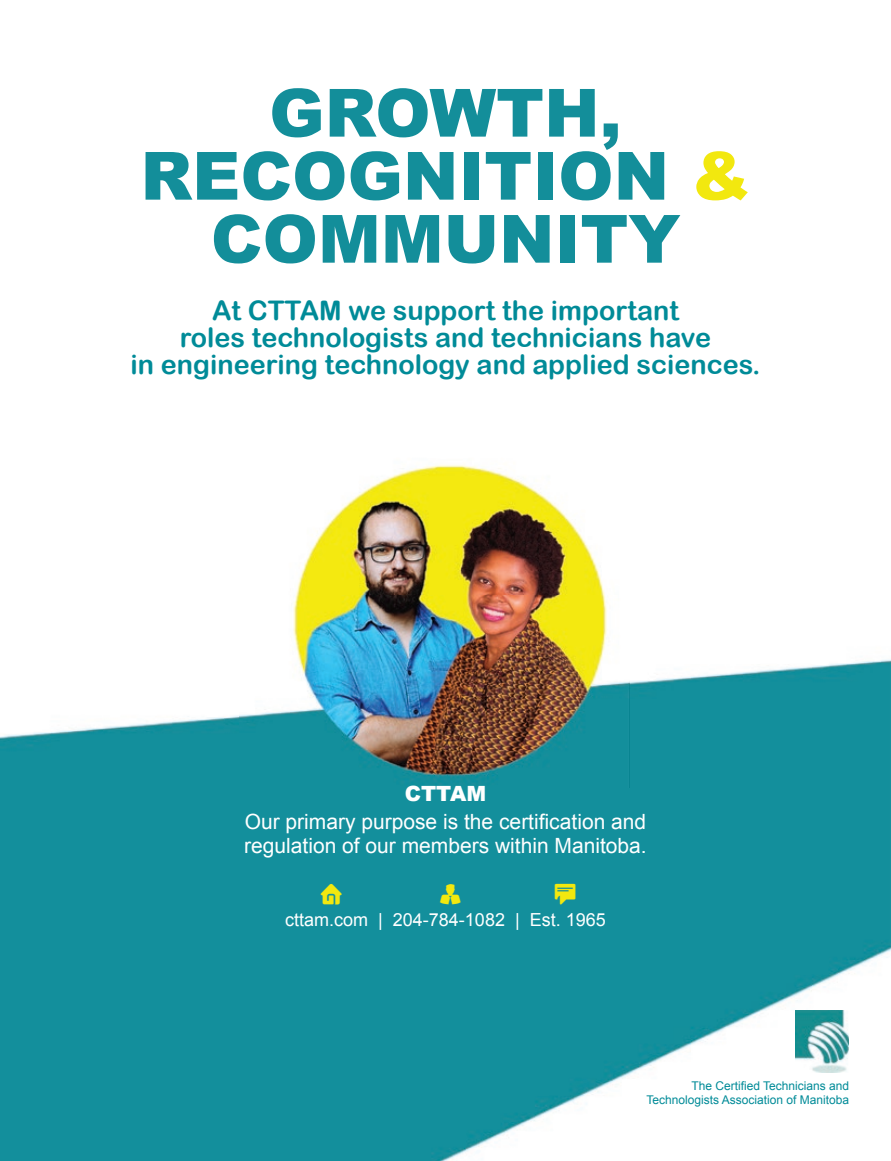
<style>
.page{position:relative;width:891px;height:1161px;background:#fff}
.page>*{position:absolute;margin:0;border:0;box-sizing:border-box;transform-origin:0 0}
.t1{font:900 66.6px/63px "Arial";color:#138e9a;text-align:center}
.t2{font:27px/27px "Arial Rounded MT Bold";color:#008b98;text-align:center}
.t3{font:27px "Breezi Icon Set";color:#f2e80f}
.t4{font:21px/24px "Arial";color:#fff}
.t5{font:900 21px "Arial";color:#fff}
.t6{font:18px "Arial";color:#fff}
.t7{font:12px/13.5px "Arial";color:#008b98;text-align:right}
.s1{color:#f2e80f}
</style>
<div class="page">
<img style="left:0;top:659px;width:891px;height:502px">
<img style="left:239px;top:465px;width:390px;height:323px">
<img style="left:796px;top:1010px;width:53px;height:62px">
<h1 class="t1" style="left:140px;top:79px;width:612px">GROWTH,<br>RECOGNITION <span class="s1">&amp;<br></span>COMMUNITY</h1>
<p class="t2" style="left:130px;top:297px;width:632px">At CTTAM we support the important<br>roles technologists and technicians have<br>in engineering technology and applied sciences.</p>
<p class="t5" style="left:405px;top:778px;width:83px">CTTAM</p>
<p class="t4" style="left:244px;top:810px;width:404px">Our primary purpose is the certification and regulation of our members within Manitoba.</p>
<p class="t3" style="left:320px;top:883px;width:24px">h</p>
<p class="t3" style="left:440px;top:883px;width:23px">u</p>
<p class="t3" style="left:554px;top:883px;width:24px">t</p>
<p class="t6" style="left:285px;top:908px;width:322px">cttam.com | 204-784-1082 | Est. 1965</p>
<p class="t7" style="left:646px;top:1080px;width:204px">The Certified Technicians and<br>Technologists Association of Manitoba</p>
</div>
